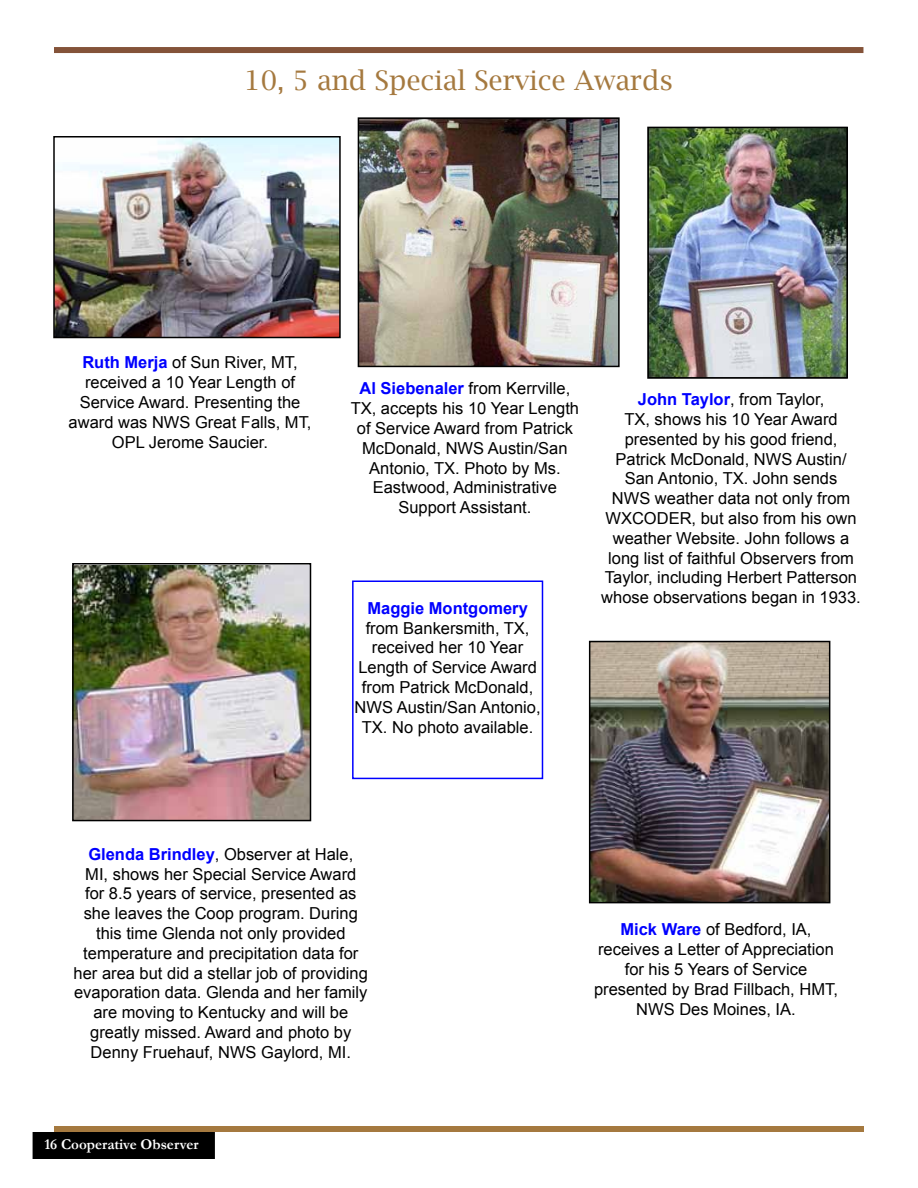
<style>
.page{position:relative;width:918px;height:1188px;background:#fff}
.page>*{position:absolute;margin:0;border:0;box-sizing:border-box;transform-origin:0 0}
.t1{font:27px "Lucida Bright";color:#a5793f}
.t2{font:16.5px/19.8px "Arial";color:#000;text-align:center}
.t3{font:700 16.5px "Arial";color:#00f}
.t4{font:700 15px "Garamond";color:#fff}
.s1{font-weight:700;color:#00f}
</style>
<div class="page">
<div style="left:33px;top:1133px;width:181px;height:25px;background:#000"></div>
<div style="left:33px;top:1132px;width:182px;height:27px;border:2px solid #000"></div>
<div style="left:54px;top:1126px;width:810px;height:6px;background:#a5793f"></div>
<div style="left:54px;top:47px;width:809px;height:6px;background:#845339"></div>
<img style="left:56px;top:139px;width:282px;height:196px">
<div style="left:53px;top:136px;width:288px;height:202px;border:2px solid #000"></div>
<img style="left:650px;top:130px;width:195px;height:246px">
<div style="left:647px;top:127px;width:201px;height:252px;border:2px solid #000"></div>
<img style="left:361px;top:120px;width:256px;height:244px">
<div style="left:358px;top:117px;width:262px;height:250px;border:2px solid #000"></div>
<div style="left:352px;top:580px;width:191px;height:199px;border:2px solid #00f"></div>
<img style="left:75px;top:566px;width:233px;height:252px">
<div style="left:72px;top:563px;width:239px;height:258px;border:2px solid #000"></div>
<img style="left:592px;top:644px;width:235px;height:256px">
<div style="left:589px;top:641px;width:241px;height:262px;border:2px solid #000"></div>
<h1 class="t1" style="left:244px;top:65px;width:430px">10, 5 and Special Service Awards</h1>
<p class="t2" style="left:69px;top:353px;width:244px"><span class="s1">Ruth Merja</span> of Sun River, MT, received a 10 Year Length of<br>Service Award. Presenting the award was NWS Great Falls, MT,<br>OPL Jerome Saucier.</p>
<p class="t2" style="left:351px;top:379px;width:230px"><span class="s1">Al Siebenaler</span> from Kerrville,<br>TX, accepts his 10 Year Length of Service Award from Patrick<br>McDonald, NWS Austin/San<br>Antonio, TX. Photo by Ms.<br>Eastwood, Administrative<br>Support Assistant.</p>
<p class="t2" style="left:601px;top:390px;width:261px"><span class="s1">John Taylor</span>, from Taylor,<br>TX, shows his 10 Year Award presented by his good friend,<br>Patrick McDonald, NWS Austin/<br>San Antonio, TX. John sends<br>NWS weather data not only from<br>WXCODER, but also from his own weather Website. John follows a long list of faithful Observers from<br>Taylor, including Herbert Patterson whose observations began in 1933.</p>
<p class="t3" style="left:367px;top:597px;width:162px">Maggie Montgomery</p>
<p class="t2" style="left:355px;top:618px;width:188px">from Bankersmith, TX, received her 10 Year<br>Length of Service Award from Patrick McDonald,<br>NWS Austin/San Antonio,<br>TX. No photo available.</p>
<p class="t2" style="left:74px;top:844px;width:296px"><span class="s1">Glenda Brindley</span>, Observer at Hale,<br>MI, shows her Special Service Award for 8.5 years of service, presented as she leaves the Coop program. During this time Glenda not only provided temperature and precipitation data for her area but did a stellar job of providing evaporation data. Glenda and her family are moving to Kentucky and will be greatly missed. Award and photo by Denny Fruehauf, NWS Gaylord, MI.</p>
<p class="t4" style="left:44px;top:1134px;width:156px">16 Cooperative Observer</p>
<p class="t2" style="left:594px;top:920px;width:245px"><span class="s1">Mick Ware</span> of Bedford, IA, receives a Letter of Appreciation for his 5 Years of Service presented by Brad Fillbach, HMT,<br>NWS Des Moines, IA.</p>
</div>
